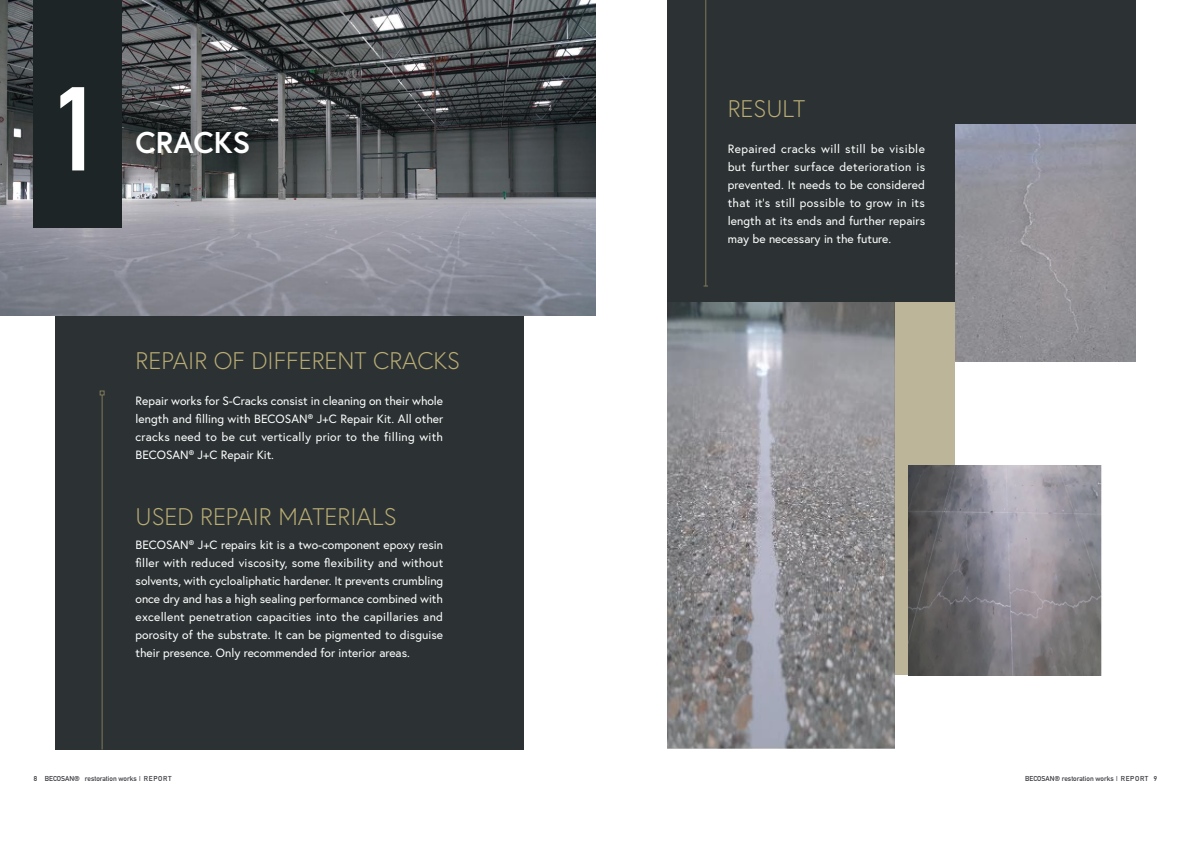
<style>
.page{position:relative;width:1191px;height:842px;background:#fff}
.page>*{position:absolute;margin:0;border:0;box-sizing:border-box;transform-origin:0 0}
.t1{font:700 117px "DIN Alternate";color:#fff}
.t2{font:700 30px "Europa";color:#fff}
.t3{font:300 24px "Europa";color:#baad75}
.t4{font:12px/18px "Europa";color:#fff;text-align:justify}
.t5{font:700 7px "DIN Alternate";color:#38383f}
</style>
<div class="page">
<div style="left:667px;top:0;width:468px;height:302px;background:#2c3233"></div>
<img style="left:955px;top:125px;width:180px;height:237px">
<div style="left:895px;top:302px;width:60px;height:373px;background:#bdb599"></div>
<img style="left:908px;top:465px;width:194px;height:210px">
<img style="left:667px;top:302px;width:228px;height:447px">
<div style="left:55px;top:237px;width:468px;height:512px;background:#2c3233"></div>
<img style="left:0;top:0;width:595px;height:316px">
<div style="left:34px;top:0;width:88px;height:228px;background:#1e2526"></div>
<hr style="left:102px;top:395px;width:1px;height:354px;background:#bcad76">
<svg style="left:100px;top:390px;width:5px;height:5px"></svg>
<hr style="left:705px;top:0;width:1px;height:286px;background:#baad75">
<h1 class="t1" style="left:50px;top:40px;width:58px">1</h1>
<h2 class="t2" style="left:136px;top:122px;width:116px">CRACKS</h2>
<h3 class="t3" style="left:136px;top:346px;width:326px">REPAIR OF DIFFERENT CRACKS</h3>
<p class="t4" style="left:136px;top:392px;width:309px">Repair works for S-Cracks consist in cleaning on their whole length and filling with BECOSAN® J+C Repair Kit. All other cracks need to be cut vertically prior to the filling with BECOSAN® J+C Repair Kit.</p>
<h3 class="t3" style="left:136px;top:502px;width:262px">USED REPAIR MATERIALS</h3>
<p class="t4" style="left:136px;top:536px;width:309px">BECOSAN® J+C repairs kit is a two-component epoxy resin filler with reduced viscosity, some flexibility and without solvents, with cycloaliphatic hardener. It prevents crumbling once dry and has a high sealing performance combined with excellent penetration capacities into the capillaries and porosity of the substrate. It can be pigmented to disguise their presence. Only recommended for interior areas.</p>
<h3 class="t3" style="left:727px;top:94px;width:79px">RESULT</h3>
<p class="t4" style="left:727px;top:140px;width:199px">Repaired cracks will still be visible but further surface deterioration is prevented. It needs to be considered that it’s still possible to grow in its length at its ends and further repairs may be necessary in the future.</p>
<p class="t5" style="left:34px;top:773px;width:139px">8 BECOSAN® restoration works | REPORT</p>
<p class="t5" style="left:1025px;top:773px;width:134px">BECOSAN® restoration works | REPORT 9</p>
</div>
